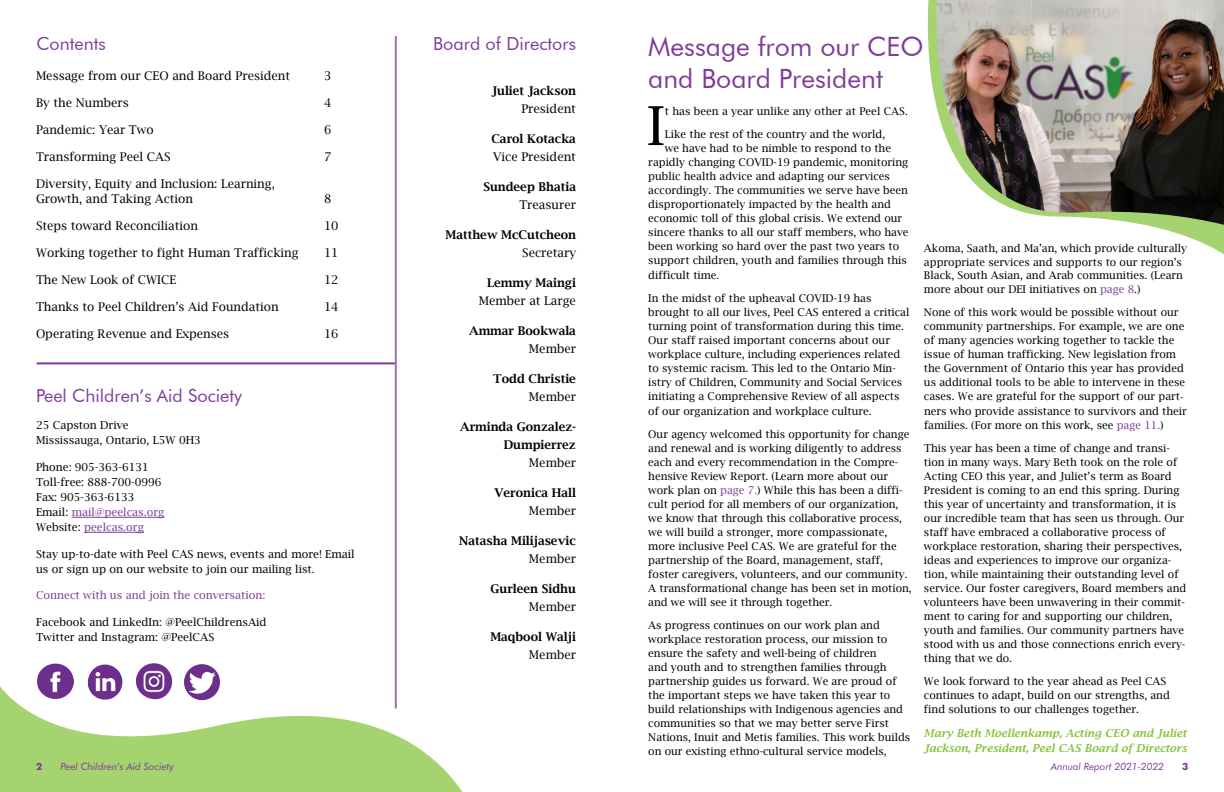
<style>
.page{position:relative;width:1224px;height:792px;background:#fff}
.page>*{position:absolute;margin:0;border:0;box-sizing:border-box;transform-origin:0 0}
.t1{font:53.7px "Lucida Bright";color:#000}
.t2{font:26.6px/31.9px "Futura BT";color:#7f3d97}
.t3{font:18px "Futura BT";color:#7f3d97}
.t4{font:12px/15px "Lucida Bright";color:#000}
.t5{font:600 12px/18px "Lucida Bright";color:#000;text-align:right}
.t6{font:11px/15px "Lucida Bright";color:#000}
.t7{font:italic 600 11px/15px "Lucida Bright";color:#87c440}
.t8{font:11px "Lucida Bright";color:#7f3d97}
.t9{font:10.7px/14px "Lucida Bright";color:#000}
.t10{font:italic 10px "Futura BT";color:#7f3d97}
.t11{font:700 10px "Futura";color:#7f3d97}
.s1{color:#7f3d97}
</style>
<div class="page">
<svg style="left:0;top:624px;width:463px;height:168px"></svg>
<hr style="left:72px;top:517px;width:92px;height:1px;background:#7f3d97">
<hr style="left:84px;top:532px;width:60px;height:1px;background:#7f3d97">
<img style="left:36px;top:663px;width:38px;height:37px">
<img style="left:88px;top:663px;width:36px;height:38px">
<img style="left:136px;top:663px;width:37px;height:36px">
<img style="left:184px;top:663px;width:37px;height:37px;border-radius:18px">
<hr style="left:37px;top:362px;width:359px;height:2px;background:#7f3d97">
<svg style="left:927px;top:0;width:297px;height:254px"></svg>
<hr style="left:395px;top:36px;width:2px;height:672px;background:#9f6db1">
<img style="left:935px;top:0;width:289px;height:225px">
<h3 class="t3" style="left:37px;top:32px;width:71px">Contents</h3>
<p class="t4" style="left:36px;top:68px;width:256px">Message from our CEO and Board President</p>
<p class="t4" style="left:324px;top:68px;width:9px">3</p>
<p class="t4" style="left:36px;top:95px;width:94px">By the Numbers</p>
<p class="t4" style="left:324px;top:95px;width:9px">4</p>
<p class="t4" style="left:36px;top:122px;width:119px">Pandemic: Year Two</p>
<p class="t4" style="left:324px;top:122px;width:9px">6</p>
<p class="t4" style="left:36px;top:149px;width:136px">Transforming Peel CAS</p>
<p class="t4" style="left:324px;top:149px;width:9px">7</p>
<p class="t4" style="left:36px;top:176px;width:240px">Diversity, Equity and Inclusion: Learning,<br>Growth, and Taking Action</p>
<p class="t4" style="left:324px;top:191px;width:9px">8</p>
<p class="t4" style="left:36px;top:218px;width:163px">Steps toward Reconciliation</p>
<p class="t4" style="left:324px;top:218px;width:16px">10</p>
<p class="t4" style="left:36px;top:245px;width:264px">Working together to fight Human Trafficking</p>
<p class="t4" style="left:324px;top:245px;width:16px">11</p>
<p class="t4" style="left:36px;top:272px;width:142px">The New Look of CWICE</p>
<p class="t4" style="left:324px;top:272px;width:16px">12</p>
<p class="t4" style="left:36px;top:299px;width:244px">Thanks to Peel Children’s Aid Foundation</p>
<p class="t4" style="left:324px;top:299px;width:16px">14</p>
<p class="t4" style="left:36px;top:326px;width:195px">Operating Revenue and Expenses</p>
<p class="t4" style="left:324px;top:326px;width:16px">16</p>
<h3 class="t3" style="left:36px;top:385px;width:207px">Peel Children’s Aid Society</h3>
<p class="t6" style="left:36px;top:418px;width:166px">25 Capston Drive<br>Mississauga, Ontario, L5W 0H3</p>
<p class="t6" style="left:36px;top:460px;width:130px">Phone: 905-363-6131<br>Toll-free: 888-700-0996<br>Fax: 905-363-6133<br>Email: <span class="s1">mail@peelcas.org<br></span>Website: <span class="s1">peelcas.org</span></p>
<p class="t6" style="left:36px;top:547px;width:320px">Stay up-to-date with Peel CAS news, events and more! Email us or sign up on our website to join our mailing list.</p>
<p class="t8" style="left:36px;top:589px;width:231px">Connect with us and join the conversation:</p>
<p class="t6" style="left:36px;top:615px;width:232px">Facebook and LinkedIn: @PeelChildrensAid<br>Twitter and Instagram: @PeelCAS</p>
<h3 class="t3" style="left:433px;top:32px;width:144px">Board of Directors</h3>
<p class="t5" style="left:492px;top:81px;width:86px">Juliet Jackson</p>
<p class="t4" style="left:521px;top:101px;width:56px">President</p>
<p class="t5" style="left:491px;top:129px;width:86px">Carol Kotacka</p>
<p class="t4" style="left:493px;top:149px;width:84px">Vice President</p>
<p class="t5" style="left:483px;top:177px;width:94px">Sundeep Bhatia</p>
<p class="t4" style="left:519px;top:197px;width:58px">Treasurer</p>
<p class="t5" style="left:446px;top:225px;width:132px">Matthew McCutcheon</p>
<p class="t4" style="left:522px;top:245px;width:55px">Secretary</p>
<p class="t5" style="left:487px;top:273px;width:90px">Lemmy Maingi</p>
<p class="t4" style="left:479px;top:293px;width:99px">Member at Large</p>
<p class="t5" style="left:469px;top:321px;width:108px">Ammar Bookwala</p>
<p class="t4" style="left:529px;top:341px;width:49px">Member</p>
<p class="t5" style="left:493px;top:369px;width:84px">Todd Christie</p>
<p class="t4" style="left:529px;top:389px;width:49px">Member</p>
<p class="t5" style="left:460px;top:417px;width:117px">Arminda Gonzalez-<br>Dumpierrez</p>
<p class="t4" style="left:529px;top:455px;width:49px">Member</p>
<p class="t5" style="left:495px;top:483px;width:83px">Veronica Hall</p>
<p class="t4" style="left:529px;top:503px;width:49px">Member</p>
<p class="t5" style="left:459px;top:531px;width:118px">Natasha Milijasevic</p>
<p class="t4" style="left:529px;top:551px;width:49px">Member</p>
<p class="t5" style="left:491px;top:579px;width:87px">Gurleen Sidhu</p>
<p class="t4" style="left:529px;top:599px;width:49px">Member</p>
<p class="t5" style="left:490px;top:627px;width:87px">Maqbool Walji</p>
<p class="t4" style="left:529px;top:647px;width:49px">Member</p>
<h2 class="t2" style="left:648px;top:31px;width:256px">Message from our CEO and Board President</h2>
<h1 class="t1" style="left:647px;top:95px;width:19px">I</h1>
<p class="t9" style="left:665px;top:100px;width:245px;line-height:23px">t has been a year unlike any other at Peel CAS.<br>Like the rest of the country and the world,</p>
<p class="t9" style="left:648px;top:141px;width:262px;text-indent:17px">we have had to be nimble to respond to the rapidly changing COVID-19 pandemic, monitoring public health advice and adapting our services accordingly. The communities we serve have been disproportionately impacted by the health and economic toll of this global crisis. We extend our sincere thanks to all our staff members, who have been working so hard over the past two years to support children, youth and families through this</p>
<p class="t9" style="left:648px;top:264px;width:225px;line-height:23px">difficult time.<br>In the midst of the upheaval COVID-19 has</p>
<p class="t9" style="left:648px;top:305px;width:263px">brought to all our lives, Peel CAS entered a critical turning point of transformation during this time.<br>Our staff raised important concerns about our workplace culture, including experiences related to systemic racism. This led to the Ontario Min&shy;istry of Children, Community and Social Services initiating a Comprehensive Review of all aspects</p>
<p class="t9" style="left:648px;top:400px;width:263px;line-height:23px">of our organization and workplace culture.<br>Our agency welcomed this opportunity for change</p>
<p class="t9" style="left:648px;top:441px;width:265px">and renewal and is working diligently to address each and every recommendation in the Compre&shy;hensive Review Report. (Learn more about our work plan on <span class="s1">page 7.</span>) While this has been a diffi&shy;cult period for all members of our organization, we know that through this collaborative process, we will build a stronger, more compassionate, more inclusive Peel CAS. We are grateful for the partnership of the Board, management, staff, foster caregivers, volunteers, and our community.<br>A transformational change has been set in motion, and we will see it through together.</p>
<p class="t9" style="left:648px;top:618px;width:264px">As progress continues on our work plan and workplace restoration process, our mission to ensure the safety and well-being of children<br>and youth and to strengthen families through partnership guides us forward. We are proud of the important steps we have taken this year to build relationships with Indigenous agencies and communities so that we may better serve First Nations, Inuit and Metis families. This work builds on our existing ethno-cultural service models,</p>
<p class="t9" style="left:924px;top:241px;width:265px">Akoma, Saath, and Ma’an, which provide culturally appropriate services and supports to our region’s Black, South Asian, and Arab communities. (Learn more about our DEI initiatives on <span class="s1">page 8</span>.)</p>
<p class="t9" style="left:924px;top:306px;width:264px">None of this work would be possible without our community partnerships. For example, we are one of many agencies working together to tackle the issue of human trafficking. New legislation from the Government of Ontario this year has provided us additional tools to be able to intervene in these cases. We are grateful for the support of our part&shy;ners who provide assistance to survivors and their families. (For more on this work, see <span class="s1">page 11.</span>)</p>
<p class="t9" style="left:924px;top:441px;width:264px">This year has been a time of change and transi&shy;tion in many ways. Mary Beth took on the role of Acting CEO this year, and Juliet’s term as Board President is coming to an end this spring. During this year of uncertainty and transformation, it is our incredible team that has seen us through. Our staff have embraced a collaborative process of workplace restoration, sharing their perspectives, ideas and experiences to improve our organiza&shy;tion, while maintaining their outstanding level of service. Our foster caregivers, Board members and volunteers have been unwavering in their commit&shy;ment to caring for and supporting our children, youth and families. Our community partners have stood with us and those connections enrich every&shy;thing that we do.</p>
<p class="t9" style="left:924px;top:674px;width:247px">We look forward to the year ahead as Peel CAS continues to adapt, build on our strengths, and find solutions to our challenges together.</p>
<p class="t7" style="left:924px;top:725px;width:264px">Mary Beth Moellenkamp, Acting CEO and Juliet<br>Jackson, President, Peel CAS Board of Directors</p>
<p class="t11" style="left:36px;top:759px;width:8px">2</p>
<p class="t10" style="left:61px;top:760px;width:115px">Peel Children’s Aid Society</p>
<p class="t10" style="left:1051px;top:760px;width:115px">Annual Report 2021-2022</p>
<p class="t11" style="left:1182px;top:759px;width:8px">3</p>
</div>
